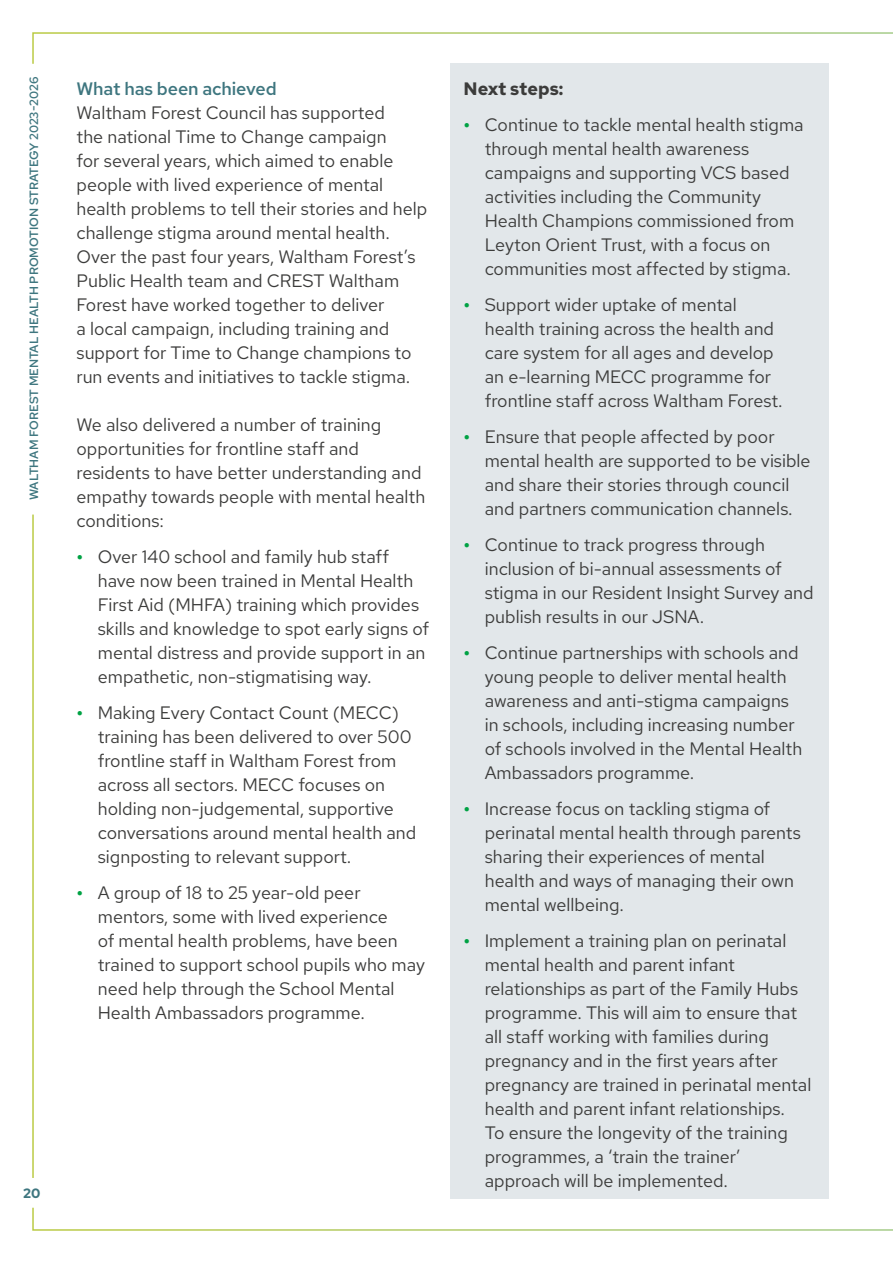
<style>
.page{position:relative;width:893px;height:1263px;background:#fff}
.page>*{position:absolute;margin:0;border:0;box-sizing:border-box;transform-origin:0 0}
.Body{font:18px/24px "Red Hat Text";color:#3c3c3b}
.Sub_Sub{font:500 18px "Red Hat Text";letter-spacing:-.005em;color:#3e767f}
.Body-2{font:700 18px "Red Hat Text";letter-spacing:-.005em;color:#3c3c3b}
.t1{font:700 13.5px "Red Hat Text";color:#3e767f}
.t2{font:600 12px "Red Hat Text";color:#3e767f}
.s1{font-weight:700;color:#00a244}
</style>
<div class="page">
<div style="left:451px;top:64px;width:378px;height:1135px;background:#e2e7ea"></div>
<svg style="left:32px;top:32px;width:861px;height:35px"></svg>
<svg style="left:32px;top:1207px;width:861px;height:24px"></svg>
<p class="t2" style="left:26px;top:500px;width:425px;rotate:-90deg">WALTHAM FOREST MENTAL HEALTH PROMOTION STRATEGY 2023-2026</p>
<p class="t1" style="left:23px;top:1184px;width:19px">20</p>
<p class="Sub_Sub" style="left:77px;top:77px;width:202px">What has been achieved</p>
<p class="Body" style="left:77px;top:100px;width:352px">Waltham Forest Council has supported<br>the national Time to Change campaign<br>for several years, which aimed to enable people with lived experience of mental health problems to tell their stories and help challenge stigma around mental health.<br>Over the past four years, Waltham Forest’s Public Health team and CREST Waltham Forest have worked together to deliver<br>a local campaign, including training and support for Time to Change champions to run events and initiatives to tackle stigma.</p>
<p class="Body" style="left:77px;top:412px;width:350px">We also delivered a number of training opportunities for frontline staff and residents to have better understanding and empathy towards people with mental health conditions:</p>
<p class="Body" style="left:98px;top:544px;width:333px;text-indent:-21px"><span class="s1">•</span> Over 140 school and family hub staff have now been trained in Mental Health First Aid (MHFA) training which provides skills and knowledge to spot early signs of mental distress and provide support in an empathetic, non-stigmatising way.</p>
<p class="Body" style="left:98px;top:700px;width:320px;text-indent:-21px"><span class="s1">•</span> Making Every Contact Count (MECC) training has been delivered to over 500 frontline staff in Waltham Forest from across all sectors. MECC focuses on holding non-judgemental, supportive conversations around mental health and signposting to relevant support.</p>
<p class="Body" style="left:98px;top:880px;width:329px;text-indent:-21px"><span class="s1">•</span> A group of 18 to 25 year-old peer mentors, some with lived experience<br>of mental health problems, have been trained to support school pupils who may need help through the School Mental Health Ambassadors programme.</p>
<p class="Body-2" style="left:463px;top:77px;width:101px">Next steps:</p>
<p class="Body" style="left:485px;top:112px;width:320px;text-indent:-21px"><span class="s1">•</span> Continue to tackle mental health stigma through mental health awareness campaigns and supporting VCS based activities including the Community Health Champions commissioned from Leyton Orient Trust, with a focus on communities most affected by stigma.</p>
<p class="Body" style="left:485px;top:292px;width:300px;text-indent:-21px"><span class="s1">•</span> Support wider uptake of mental health training across the health and care system for all ages and develop an e-learning MECC programme for frontline staff across Waltham Forest.</p>
<p class="Body" style="left:485px;top:424px;width:327px;text-indent:-21px"><span class="s1">•</span> Ensure that people affected by poor mental health are supported to be visible and share their stories through council and partners communication channels.</p>
<p class="Body" style="left:485px;top:532px;width:330px;text-indent:-21px"><span class="s1">•</span> Continue to track progress through inclusion of bi-annual assessments of stigma in our Resident Insight Survey and publish results in our JSNA.</p>
<p class="Body" style="left:485px;top:640px;width:319px;text-indent:-21px"><span class="s1">•</span> Continue partnerships with schools and young people to deliver mental health awareness and anti-stigma campaigns in schools, including increasing number of schools involved in the Mental Health Ambassadors programme.</p>
<p class="Body" style="left:485px;top:796px;width:318px;text-indent:-21px"><span class="s1">•</span> Increase focus on tackling stigma of perinatal mental health through parents sharing their experiences of mental health and ways of managing their own mental wellbeing.</p>
<p class="Body" style="left:485px;top:928px;width:328px;text-indent:-21px"><span class="s1">•</span> Implement a training plan on perinatal mental health and parent infant relationships as part of the Family Hubs programme. This will aim to ensure that all staff working with families during pregnancy and in the first years after pregnancy are trained in perinatal mental health and parent infant relationships.<br>To ensure the longevity of the training programmes, a ‘train the trainer’ approach will be implemented.</p>
</div>
